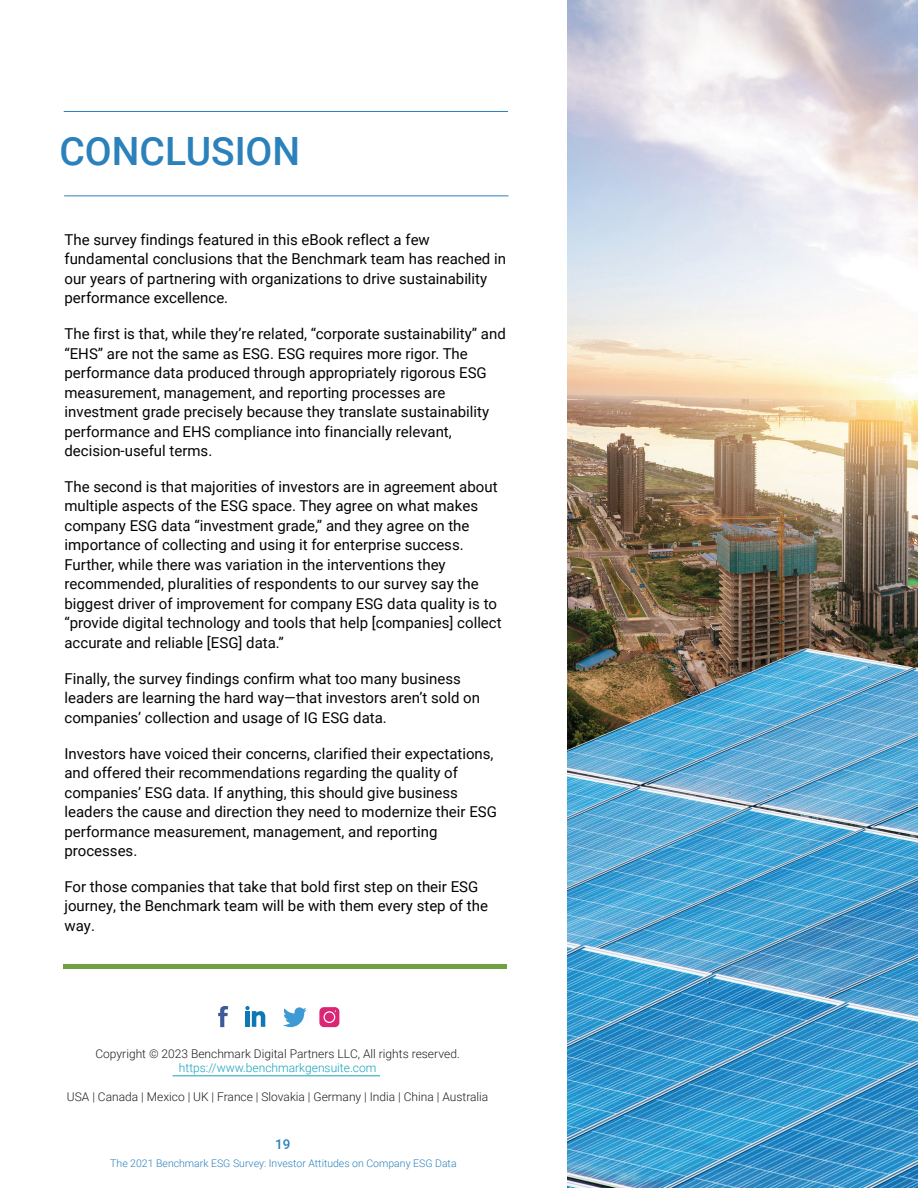
<style>
.page{position:relative;width:918px;height:1188px;background:#fff}
.page>*{position:absolute;margin:0;border:0;box-sizing:border-box;transform-origin:0 0}
.t1{font:500 39px "Roboto";color:#2b81bb}
.t2{font:15px/19.5px "Roboto";color:#040503}
.t3{font:500 13.5px "Roboto";color:#2b81bb}
.t4{font:300 12px "Roboto";color:#211d1e}
.t5{font:300 12px "Roboto";color:#17a2bc}
.t6{font:300 10.5px "Roboto";color:#2b81bb}
</style>
<div class="page">
<hr style="left:173px;top:1076px;width:207px;height:1px;background:#17a2bc">
<svg style="left:283px;top:1007px;width:24px;height:20px"></svg>
<svg style="left:245px;top:1006px;width:20px;height:21px"></svg>
<svg style="left:218px;top:1006px;width:10px;height:21px"></svg>
<div style="left:319px;top:1007px;width:20px;height:20px;background:#db2675;border-radius:5px"></div>
<svg style="left:324px;top:1010px;width:12px;height:13px"></svg>
<img style="left:567px;top:0;width:351px;height:1188px">
<hr style="left:64px;top:196px;width:445px;height:1px;background:#2b81bb">
<hr style="left:64px;top:111px;width:444px;height:1px;background:#2b81bb">
<div style="left:63px;top:964px;width:444px;height:5px;background:#6fa041"></div>
<h1 class="t1" style="left:60px;top:124px;width:242px">CONCLUSION</h1>
<p class="t2" style="left:64px;top:229px;width:443px">The survey findings featured in this eBook reflect a few fundamental conclusions that the Benchmark team has reached in our years of partnering with organizations to drive sustainability performance excellence.</p>
<p class="t2" style="left:64px;top:323px;width:443px">The first is that, while they’re related, “corporate sustainability” and “EHS” are not the same as ESG. ESG requires more rigor. The performance data produced through appropriately rigorous ESG measurement, management, and reporting processes are investment grade precisely because they translate sustainability performance and EHS compliance into financially relevant, decision-useful terms.</p>
<p class="t2" style="left:64px;top:476px;width:439px">The second is that majorities of investors are in agreement about multiple aspects of the ESG space. They agree on what makes company ESG data “investment grade,” and they agree on the importance of collecting and using it for enterprise success.<br>Further, while there was variation in the interventions they recommended, pluralities of respondents to our survey say the biggest driver of improvement for company ESG data quality is to “provide digital technology and tools that help [companies] collect accurate and reliable [ESG] data.”</p>
<p class="t2" style="left:64px;top:668px;width:417px">Finally, the survey findings confirm what too many business leaders are learning the hard way—that investors aren’t sold on companies’ collection and usage of IG ESG data.</p>
<p class="t2" style="left:64px;top:743px;width:434px">Investors have voiced their concerns, clarified their expectations, and offered their recommendations regarding the quality of companies’ ESG data. If anything, this should give business leaders the cause and direction they need to modernize their ESG performance measurement, management, and reporting processes.</p>
<p class="t2" style="left:64px;top:876px;width:425px">For those companies that take that bold first step on their ESG journey, the Benchmark team will be with them every step of the way.</p>
<p class="t4" style="left:95px;top:1045px;width:366px">Copyright © 2023 Benchmark Digital Partners LLC, All rights reserved.</p>
<p class="t5" style="left:179px;top:1059px;width:199px">https://www.benchmarkgensuite.com</p>
<p class="t4" style="left:67px;top:1088px;width:423px">USA | Canada | Mexico | UK | France | Slovakia | Germany | India | China | Australia</p>
<p class="t3" style="left:275px;top:1135px;width:17px">19</p>
<p class="t6" style="left:110px;top:1156px;width:348px">The 2021 Benchmark ESG Survey: Investor Attitudes on Company ESG Data</p>
</div>
